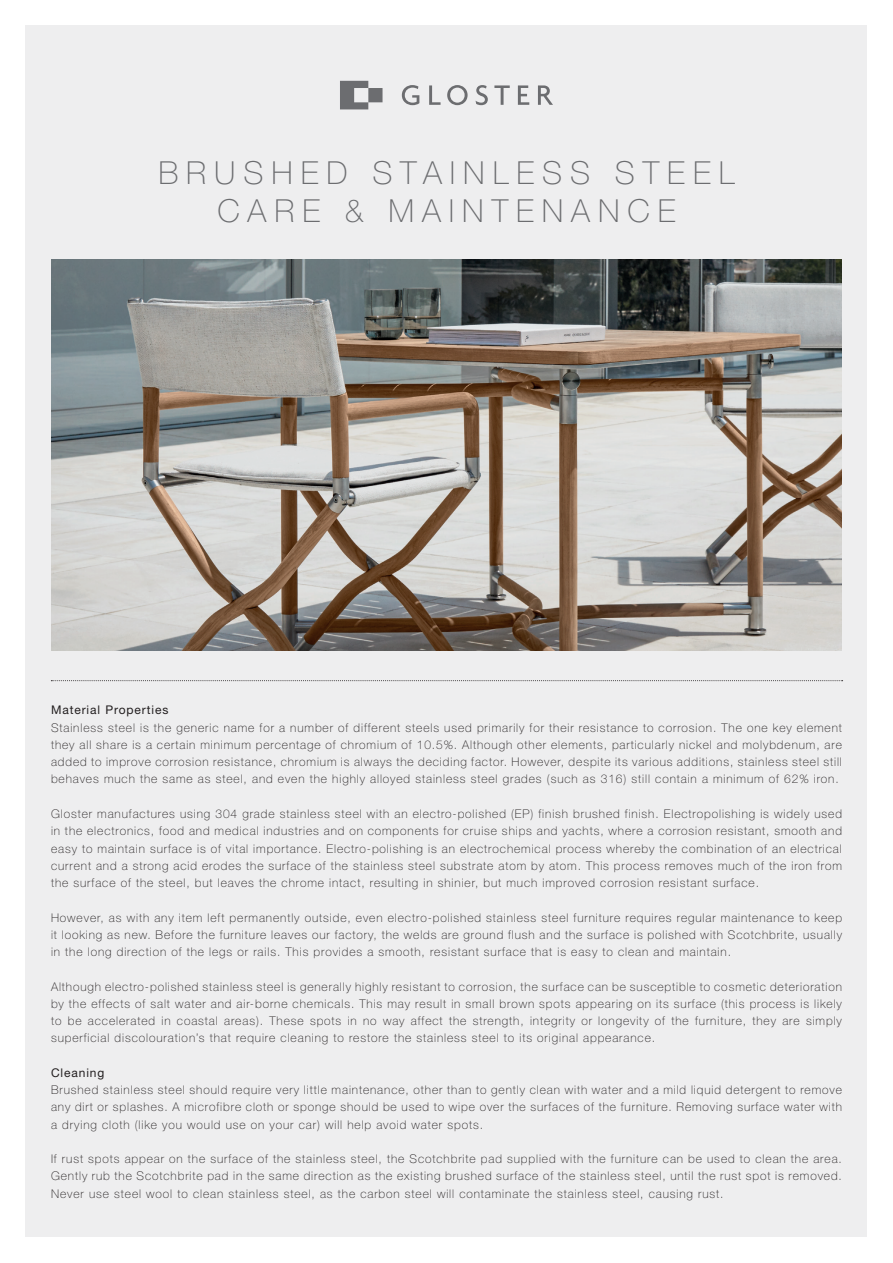
<style>
.page{position:relative;width:893px;height:1263px;background:#fff}
.page>*{position:absolute;margin:0;border:0;box-sizing:border-box;transform-origin:0 0}
.t1{font:100 31.8px "Helvetica Neue LT Pro";letter-spacing:.25em;color:#6c6d70}
.t2{font:100 12px/17.2px "Helvetica Neue LT Pro";letter-spacing:.075em;color:#231f20;text-align:justify}
.t3{font:12px "Helvetica Neue LT Pro";letter-spacing:.075em;color:#231f20}
</style>
<div class="page">
<div style="left:26px;top:26px;width:841px;height:1211px;background:#eeeeef"></div>
<svg style="left:340px;top:81px;width:213px;height:28px"></svg>
<img style="left:51px;top:259px;width:791px;height:392px">
<svg style="left:51px;top:680px;width:792px;height:1px"></svg>
<p class="t1" style="left:158px;top:154px;width:578px">BRUSHED STAINLESS STEEL</p>
<p class="t1" style="left:217px;top:192px;width:460px">CARE &amp; MAINTENANCE</p>
<p class="t3" style="left:51px;top:703px;width:119px">Material Properties</p>
<p class="t2" style="left:51px;top:719px;width:792px">Stainless steel is the generic name for a number of different steels used primarily for their resistance to corrosion. The one key element they all share is a certain minimum percentage of chromium of 10.5%. Although other elements, particularly nickel and molybdenum, are added to improve corrosion resistance, chromium is always the deciding factor. However, despite its various additions, stainless steel still behaves much the same as steel, and even the highly alloyed stainless steel grades (such as 316) still contain a minimum of 62% iron.</p>
<p class="t2" style="left:51px;top:805px;width:792px">Gloster manufactures using 304 grade stainless steel with an electro-polished (EP) finish brushed finish. Electropolishing is widely used in the electronics, food and medical industries and on components for cruise ships and yachts, where a corrosion resistant, smooth and easy to maintain surface is of vital importance. Electro-polishing is an electrochemical process whereby the combination of an electrical current and a strong acid erodes the surface of the stainless steel substrate atom by atom. This process removes much of the iron from the surface of the steel, but leaves the chrome intact, resulting in shinier, but much improved corrosion resistant surface.</p>
<p class="t2" style="left:51px;top:908px;width:792px">However, as with any item left permanently outside, even electro-polished stainless steel furniture requires regular maintenance to keep it looking as new. Before the furniture leaves our factory, the welds are ground flush and the surface is polished with Scotchbrite, usually in the long direction of the legs or rails. This provides a smooth, resistant surface that is easy to clean and maintain.</p>
<p class="t2" style="left:51px;top:977px;width:792px">Although electro-polished stainless steel is generally highly resistant to corrosion, the surface can be susceptible to cosmetic deterioration by the effects of salt water and air-borne chemicals. This may result in small brown spots appearing on its surface (this process is likely to be accelerated in coastal areas). These spots in no way affect the strength, integrity or longevity of the furniture, they are simply superficial discolouration’s that require cleaning to restore the stainless steel to its original appearance.</p>
<p class="t3" style="left:51px;top:1065px;width:55px">Cleaning</p>
<p class="t2" style="left:51px;top:1081px;width:792px">Brushed stainless steel should require very little maintenance, other than to gently clean with water and a mild liquid detergent to remove any dirt or splashes. A microfibre cloth or sponge should be used to wipe over the surfaces of the furniture. Removing surface water with a drying cloth (like you would use on your car) will help avoid water spots.</p>
<p class="t2" style="left:51px;top:1150px;width:792px">If rust spots appear on the surface of the stainless steel, the Scotchbrite pad supplied with the furniture can be used to clean the area.<br>Gently rub the Scotchbrite pad in the same direction as the existing brushed surface of the stainless steel, until the rust spot is removed.<br>Never use steel wool to clean stainless steel, as the carbon steel will contaminate the stainless steel, causing rust.</p>
</div>
